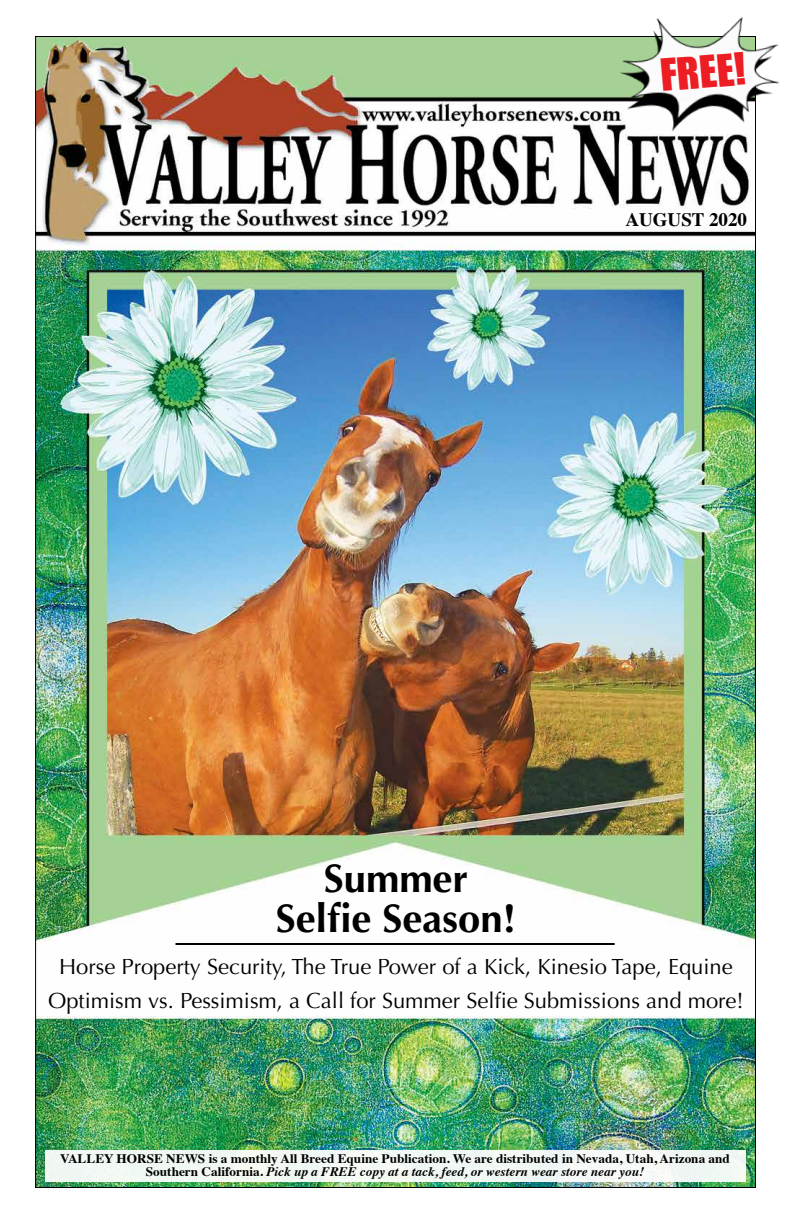
<style>
.page{position:relative;width:792px;height:1224px;background:#fff}
.page>*{position:absolute;margin:0;border:0;box-sizing:border-box;transform-origin:0 0}
.t1{font:40.8px "Impact";color:#ed1d24}
.t2{font:700 40px/40px "Optima";color:#000;text-align:center}
.t3{font:22px/34px "Optima";color:#000;text-align:center}
.t4{font:700 19px "Times";color:#000}
.t5{font:700 13px/13px "Times";color:#000;text-align:center}
.s1{font-style:italic}
</style>
<div class="page">
<img style="left:37px;top:38px;width:717px;height:1148px">
<div style="left:45px;top:1150px;width:701px;height:32px;background:#f2f8f3"></div>
<img style="left:616px;top:17px;width:163px;height:118px">
<hr style="left:176px;top:943px;width:439px;height:2px;background:#000">
<h1 class="t1" style="left:658px;top:44px;width:87px;rotate:-5deg">FREE!</h1>
<h3 class="t4" style="left:625px;top:201px;width:123px">AUGUST 2020</h3>
<h2 class="t2" style="left:276px;top:859px;width:242px">Summer<br>Selfie Season!</h2>
<h3 class="t3" style="left:48px;top:950px;width:697px">Horse Property Security, The True Power of a Kick, Kinesio Tape, Equine<br>Optimism vs. Pessimism, a Call for Summer Selfie Submissions and more!</h3>
<p class="t5" style="left:60px;top:1151px;width:671px">VALLEY HORSE NEWS is a monthly All Breed Equine Publication. We are distributed in Nevada, Utah, Arizona and<br>Southern California. <span class="s1">Pick up a FREE copy at a tack, feed, or western wear store near you!</span></p>
</div>
